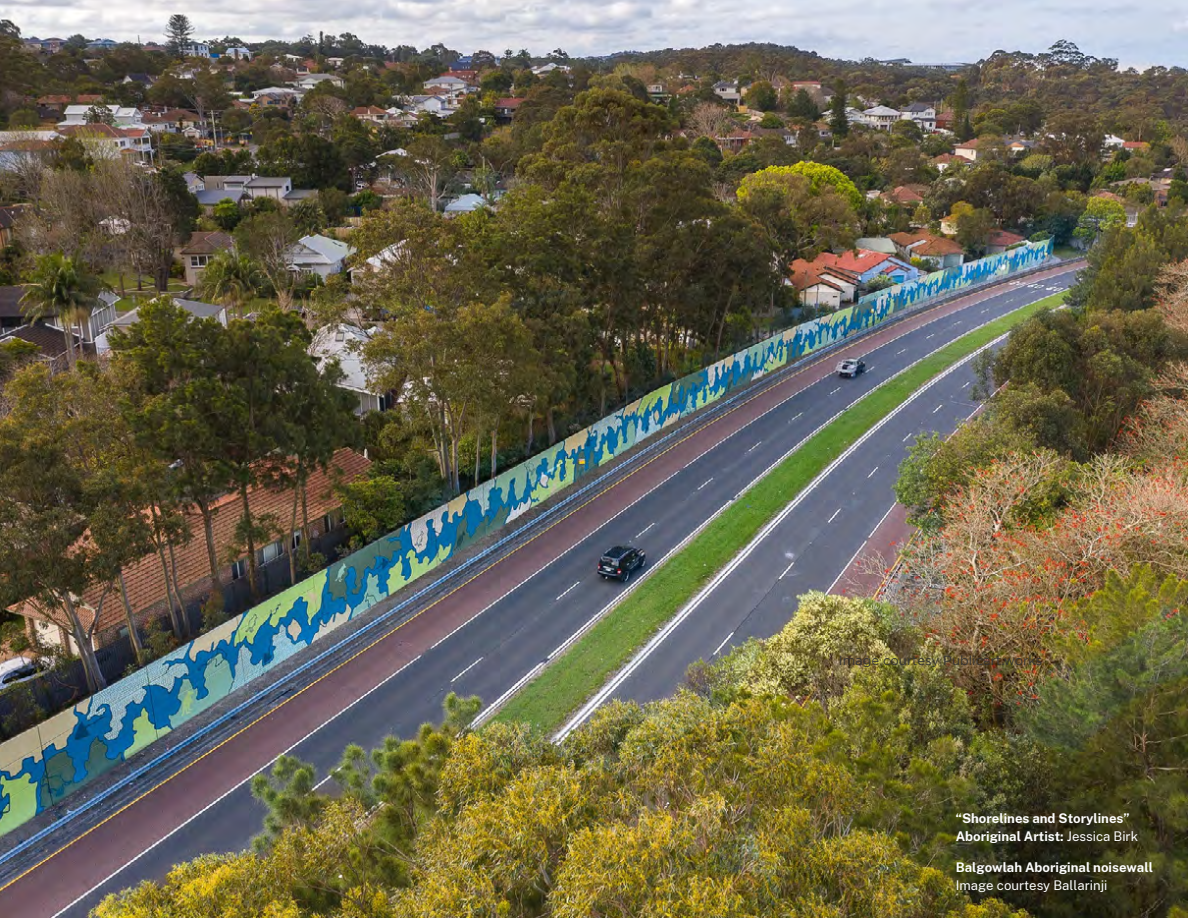
<style>
.page{position:relative;width:1188px;height:918px;background:#fff}
.page>*{position:absolute;margin:0;border:0;box-sizing:border-box;transform-origin:0 0}
.t1{font:700 13.05px/18px "Public Sans NSW";color:#fff}
.t2{font:13.05px "Gotham";color:#333}
.t3{font:13.05px "Public Sans NSW";color:#fff}
.s1{font-weight:400}
</style>
<div class="page">
<img style="left:0;top:0;width:1188px;height:918px">
<p class="t2" style="left:839px;top:653px;width:205px">Image courtesy Publicart.works</p>
<p class="t1" style="left:956px;top:809px;width:184px">“Shorelines and Storylines”<br>Aboriginal Artist: <span class="s1">Jessica Birk</span></p>
<p class="t1" style="left:956px;top:857px;width:199px">Balgowlah Aboriginal noisewall</p>
<p class="t3" style="left:956px;top:876px;width:153px">Image courtesy Ballarinji</p>
</div>
